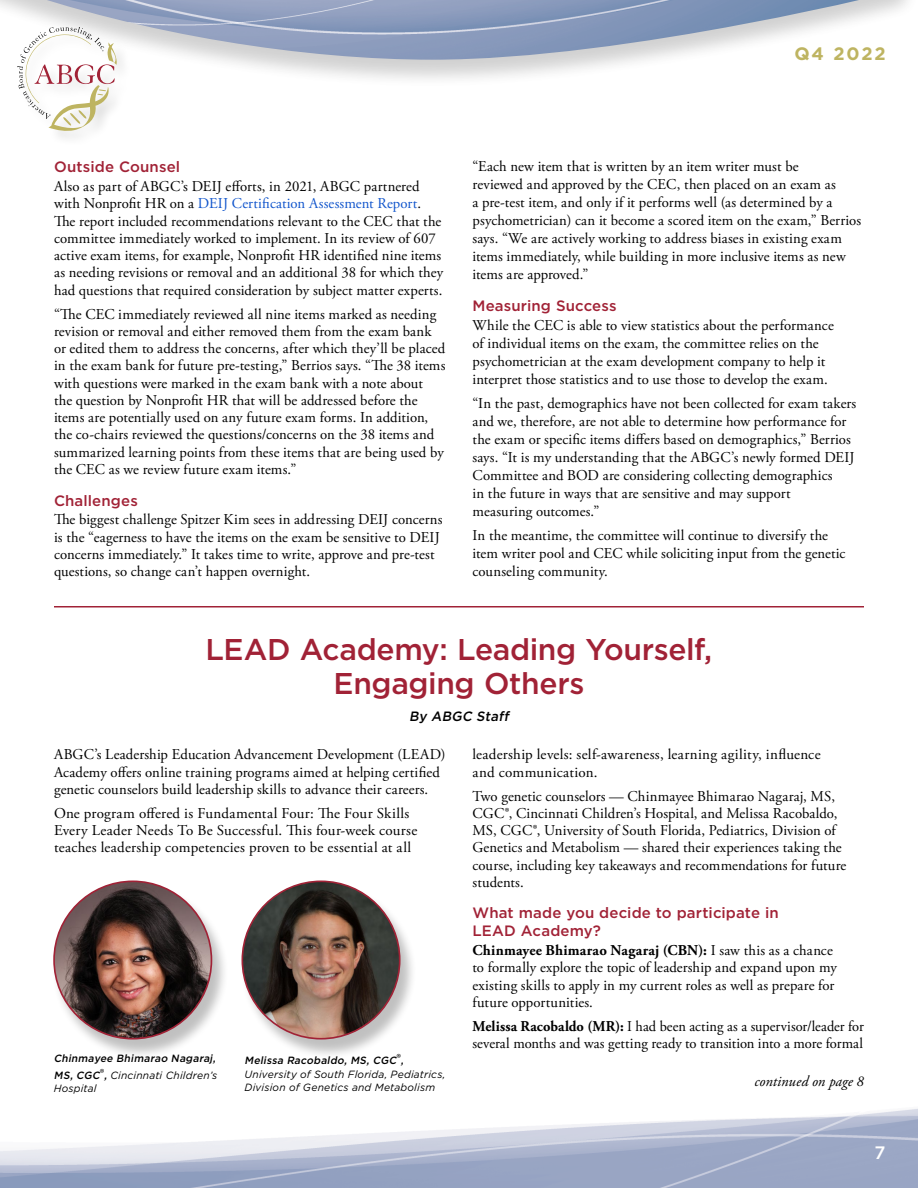
<style>
.page{position:relative;width:918px;height:1188px;background:#fff}
.page>*{position:absolute;margin:0;border:0;box-sizing:border-box;transform-origin:0 0}
.t1{font:500 30px/34.5px "Gotham";letter-spacing:-.015em;color:#a12236;text-align:center}
.t2{font:700 18px "Gotham";letter-spacing:.1em;color:#beb461}
.t3{font:500 18px "Gotham";color:#fff}
.t4{font:15px/17.2px "Adobe Garamond Pro";letter-spacing:.01em;color:#000}
.t5{font:15px/17.2px "Adobe Garamond Pro";letter-spacing:.01em;color:#000;scale:.96 1}
.t6{font:500 15px/18px "Gotham";letter-spacing:.01em;color:#a12236}
.t7{font:italic 15px "Adobe Garamond Pro";letter-spacing:.005em;color:#000}
.t8{font:italic 500 13.5px "Gotham";color:#000}
.t9{font:italic 10.5px/13.5px "Gotham";letter-spacing:.015em;color:#000}
.t10{font:italic 500 10.5px/17.2px "Gotham";color:#000}
.s1{color:#15c}
.s2{font-family:"Adobe Garamond Pro";font-weight:400;font-style:normal;font-size:15px}
.s3{font-weight:400}
.s4{font-weight:500}
.s5{font-family:"Adobe Garamond Pro";font-style:normal;font-size:15px}
.s6{font-weight:700}
</style>
<div class="page">
<img style="left:0;top:1108px;width:918px;height:80px">
<div style="left:0;top:0;width:918px;height:90px;background:#000;opacity:.25"></div>
<img style="left:0;top:0;width:907px;height:60px">
<div style="left:17px;top:25px;width:115px;height:121px;background:#000;opacity:.15"></div>
<svg style="left:17px;top:27px;width:100px;height:104px"></svg>
<hr style="left:54px;top:606px;width:810px;height:2px;background:#a12236">
<div style="left:52px;top:883px;width:176px;height:177px;background:#000;opacity:.25"></div>
<img style="left:54px;top:881px;width:157px;height:158px;border-radius:79px">
<div style="left:240px;top:883px;width:177px;height:177px;background:#000;opacity:.25"></div>
<img style="left:242px;top:881px;width:158px;height:158px;border-radius:79px">
<p class="t2" style="left:794px;top:41px;width:93px">Q4 2022</p>
<p class="t6" style="left:54px;top:158px;width:128px">Outside Counsel</p>
<p class="t4" style="left:54px;top:178px;width:391px">Also as part of ABGC’s DEIJ efforts, in 2021, ABGC partnered with Nonprofit HR on a <span class="s1">DEIJ Certification Assessment Report</span>.<br>The report included recommendations relevant to the CEC that the committee immediately worked to implement. In its review of 607 active exam items, for example, Nonprofit HR identified nine items as needing revisions or removal and an additional 38 for which they had questions that required consideration by subject matter experts.</p>
<p class="t4" style="left:54px;top:306px;width:393px">“The CEC immediately reviewed all nine items marked as needing revision or removal and either removed them from the exam bank or edited them to address the concerns, after which they’ll be placed in the exam bank for future pre-testing,” Berrios says. “The 38 items with questions were marked in the exam bank with a note about<br>the question by Nonprofit HR that will be addressed before the items are potentially used on any future exam forms. In addition, the co-chairs reviewed the questions/concerns on the 38 items and summarized learning points from these items that are being used by the CEC as we review future exam items.”</p>
<p class="t6" style="left:54px;top:491px;width:85px">Challenges</p>
<p class="t4" style="left:54px;top:511px;width:390px">The biggest challenge Spitzer Kim sees in addressing DEIJ concerns is the “eagerness to have the items on the exam be sensitive to DEIJ concerns immediately.” It takes time to write, approve and pre-test questions, so change can’t happen overnight.</p>
<p class="t4" style="left:472px;top:158px;width:390px;line-height:17.9px">“Each new item that is written by an item writer must be<br>reviewed and approved by the CEC, then placed on an exam as<br>a pre-test item, and only if it performs well (as determined by a psychometrician) can it become a scored item on the exam,” Berrios says. “We are actively working to address biases in existing exam items immediately, while building in more inclusive items as new items are approved.”</p>
<p class="t6" style="left:472px;top:296px;width:146px">Measuring Success</p>
<p class="t4" style="left:472px;top:317px;width:363px;line-height:17.9px">While the CEC is able to view statistics about the performance of individual items on the exam, the committee relies on the psychometrician at the exam development company to help it interpret those statistics and to use those to develop the exam.</p>
<p class="t4" style="left:472px;top:395px;width:385px;line-height:17.9px">“In the past, demographics have not been collected for exam takers and we, therefore, are not able to determine how performance for the exam or specific items differs based on demographics,” Berrios says. “It is my understanding that the ABGC’s newly formed DEIJ Committee and BOD are considering collecting demographics<br>in the future in ways that are sensitive and may support<br>measuring outcomes.”</p>
<p class="t4" style="left:472px;top:527px;width:374px;line-height:17.9px">In the meantime, the committee will continue to diversify the item writer pool and CEC while soliciting input from the genetic counseling community.</p>
<h1 class="t1" style="left:206px;top:632px;width:508px">LEAD Academy: Leading Yourself,<br>Engaging Others</h1>
<p class="t8" style="left:409px;top:708px;width:104px">By ABGC Staff</p>
<p class="t4" style="left:54px;top:747px;width:393px">ABGC’s Leadership Education Advancement Development (LEAD)<br>Academy offers online training programs aimed at helping certified genetic counselors build leadership skills to advance their careers.</p>
<p class="t4" style="left:54px;top:805px;width:365px">One program offered is Fundamental Four: The Four Skills<br>Every Leader Needs To Be Successful. This four-week course teaches leadership competencies proven to be essential at all</p>
<p class="t10" style="left:54px;top:1049px;width:166px">Chinmayee Bhimarao Nagaraj,<br>MS, CGC<span class="s2">®</span>, <span class="s3">Cincinnati Children’s</span></p>
<p class="t9" style="left:54px;top:1082px;width:44px">Hospital</p>
<p class="t9" style="left:244px;top:1053px;width:203px"><span class="s4">Melissa Racobaldo, MS, CGC</span><span class="s5">®</span><span class="s4">,<br></span>University of South Florida, Pediatrics,<br>Division of Genetics and Metabolism</p>
<p class="t4" style="left:472px;top:747px;width:350px">leadership levels: self-awareness, learning agility, influence and communication.</p>
<p class="t4" style="left:472px;top:788px;width:375px">Two genetic counselors — Chinmayee Bhimarao Nagaraj, MS, CGC®, Cincinnati Children’s Hospital, and Melissa Racobaldo, MS, CGC®, University of South Florida, Pediatrics, Division of Genetics and Metabolism — shared their experiences taking the course, including key takeaways and recommendations for future students.</p>
<p class="t6" style="left:472px;top:904px;width:308px">What made you decide to participate in<br>LEAD Academy?</p>
<p class="t4" style="left:472px;top:942px;width:366px"><span class="s6">Chinmayee Bhimarao Nagaraj (CBN):</span> I saw this as a chance to formally explore the topic of leadership and expand upon my existing skills to apply in my current roles as well as prepare for future opportunities.</p>
<p class="t5" style="left:472px;top:1018px;width:409px"><span class="s6">Melissa Racobaldo (MR):</span> I had been acting as a supervisor/leader for several months and was getting ready to transition into a more formal</p>
<p class="t7" style="left:754px;top:1073px;width:111px">continued on page 8</p>
<p class="t3" style="left:875px;top:1141px;width:12px">7</p>
</div>
